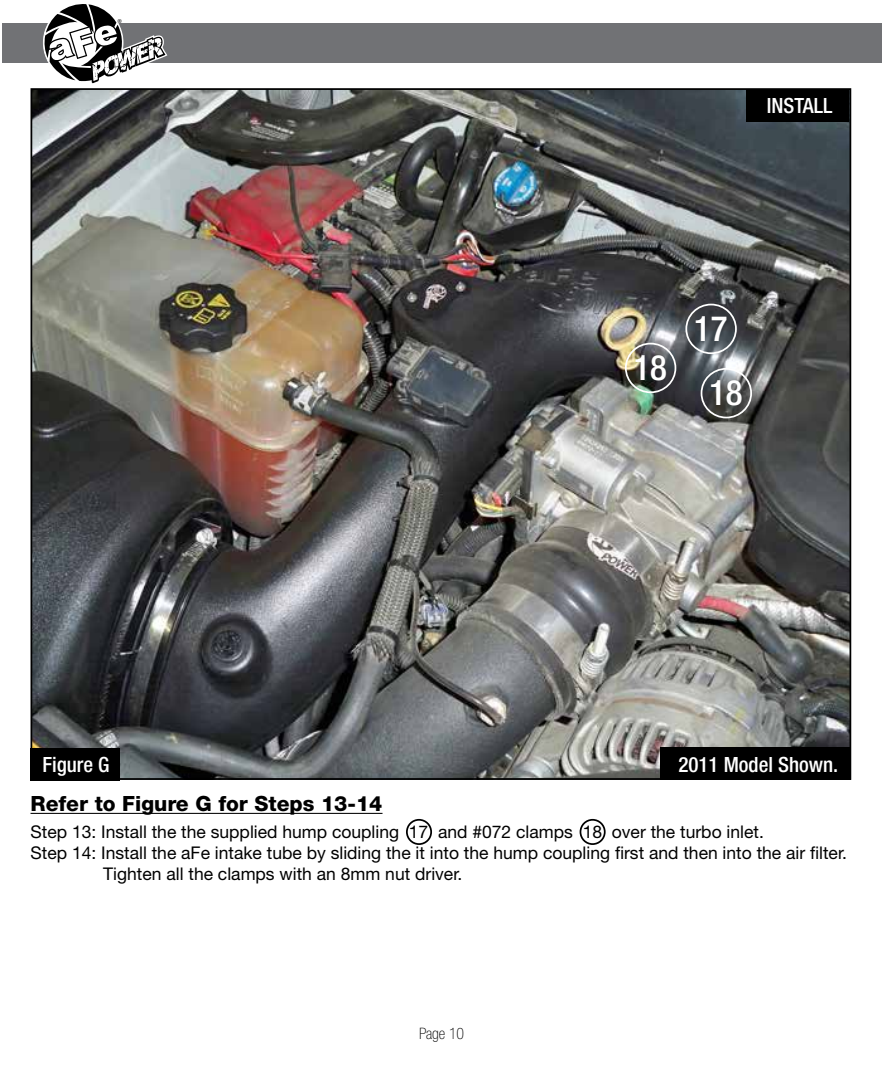
<style>
.page{position:relative;width:882px;height:1071px;background:#fff}
.page>*{position:absolute;margin:0;border:0;box-sizing:border-box;transform-origin:0 0}
.t1{font:500 condensed 35px "Helvetica Neue";color:#fff}
.t2{font:500 condensed 21px "Helvetica Neue";color:#fff}
.t3{font:800 21px "Helvetica Neue";color:#000}
.t4{font:17.5px "Helvetica Neue";color:#000}
.t5{font:100 condensed 15.75px "Helvetica Neue";color:#000}
.t6{font:8.75px "Myriad";color:#000}
</style>
<div class="page">
<div style="left:3px;top:23px;width:879px;height:40px;background:#717275"></div>
<svg style="left:44px;top:4px;width:124px;height:80px"></svg>
<img style="left:34px;top:91px;width:814px;height:686px">
<hr style="left:31px;top:813px;width:352px;height:1px;background:#000">
<div style="left:31px;top:748px;width:89px;height:33px;background:#000"></div>
<div style="left:746px;top:89px;width:103px;height:33px;background:#000"></div>
<div style="left:685px;top:304px;width:52px;height:50px;border:2px solid #fff;border-radius:50%"></div>
<div style="left:625px;top:343px;width:51px;height:50px;border:2px solid #fff;border-radius:50%"></div>
<div style="left:406px;top:819px;width:26px;height:26px;border:2px solid #000;border-radius:50%"></div>
<div style="left:580px;top:819px;width:26px;height:26px;border:2px solid #000;border-radius:50%"></div>
<div style="left:701px;top:368px;width:51px;height:50px;border:2px solid #fff;border-radius:50%"></div>
<div style="left:661px;top:747px;width:190px;height:33px;background:#000"></div>
<p class="t6" style="left:118px;top:17px;width:6px">®</p>
<p class="t2" style="left:42px;top:752px;width:69px">Figure G</p>
<p class="t3" style="left:31px;top:791px;width:353px">Refer to Figure G for Steps 13-14</p>
<p class="t2" style="left:767px;top:93px;width:67px">INSTALL</p>
<h1 class="t1" style="left:634px;top:347px;width:35px">18</h1>
<h1 class="t1" style="left:694px;top:308px;width:35px">17</h1>
<h1 class="t1" style="left:709px;top:372px;width:35px">18</h1>
<p class="t2" style="left:678px;top:752px;width:161px">2011 Model Shown.</p>
<p class="t4" style="left:31px;top:821px;width:735px">Step 13: Install the the supplied hump coupling 17 and #072 clamps 18 over the turbo inlet.</p>
<p class="t4" style="left:31px;top:842px;width:818px">Step 14: Install the aFe intake tube by sliding the it into the hump coupling first and then into the air filter.</p>
<p class="t4" style="left:103px;top:863px;width:361px">Tighten all the clamps with an 8mm nut driver.</p>
<p class="t5" style="left:419px;top:1024px;width:47px">Page 10</p>
</div>
